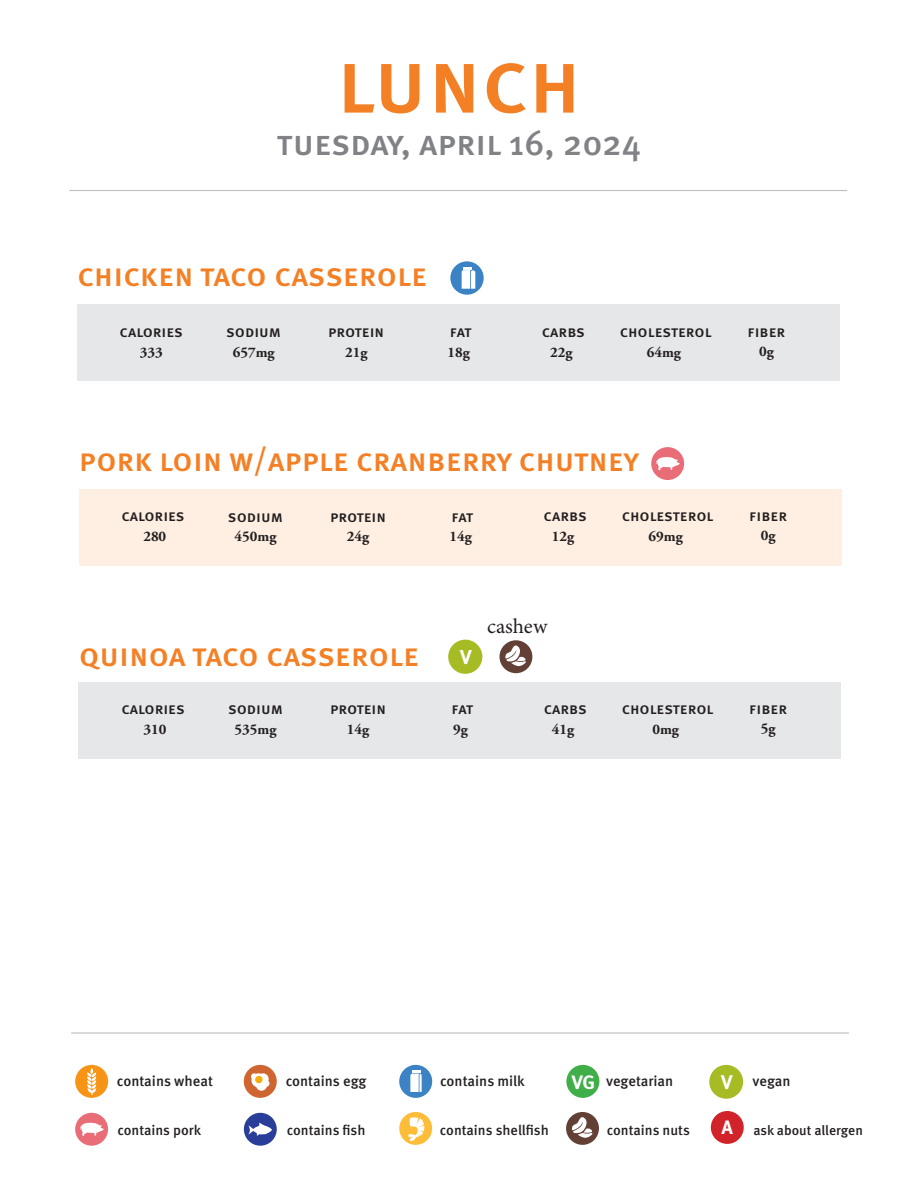
<style>
.page{position:relative;width:918px;height:1188px;background:#fff}
.page>*{position:absolute;margin:0;border:0;box-sizing:border-box;transform-origin:0 0}
.t1{font:500 89.7px "Meta OT";letter-spacing:-.01em;color:#f48026}
.t2{font:500 35.25px "Meta OT";letter-spacing:-.005em;color:#808285}
.t3{font:500 32.4px "Meta OT";letter-spacing:-.005em;color:#f48026}
.t4{font:21px "Minion Pro";letter-spacing:-.005em;color:#231f20}
.t5{font:700 20.1px "Meta OT";color:#fff}
.t6{font:500 15.9px "Meta OT";color:#231f20}
.t7{font:700 14.7px "Adobe Garamond Pro";color:#231f20}
.t8{font:500 14.55px "Meta OT";color:#231f20}
.t9{font:500 14.1px "Meta OT";color:#231f20}
.t10{font:500 13.65px "Meta OT";color:#231f20}
.s1{font-weight:700;font-size:19.35px;color:#fff}
.s2{font-weight:700;font-size:19.95px;color:#fff}
</style>
<div class="page">
<div style="left:75px;top:1065px;width:33px;height:33px;background:#f79415;border-radius:50%"></div>
<svg style="left:87px;top:1068px;width:9px;height:27px"></svg>
<div style="left:244px;top:1065px;width:33px;height:33px;background:#cf6631;border-radius:50%"></div>
<svg style="left:251px;top:1073px;width:19px;height:18px"></svg>
<div style="left:255px;top:1076px;width:8px;height:7px;background:#f7ae0a;border-radius:50%"></div>
<div style="left:399px;top:1065px;width:33px;height:33px;background:#3b83c5;border-radius:50%"></div>
<svg style="left:410px;top:1071px;width:12px;height:21px"></svg>
<div style="left:566px;top:1065px;width:33px;height:33px;background:#40ae49;border-radius:50%"></div>
<div style="left:709px;top:1065px;width:34px;height:34px;background:#a7bb25;border-radius:50%"></div>
<div style="left:399px;top:1112px;width:33px;height:33px;background:#febd39;border-radius:50%"></div>
<div style="left:566px;top:1112px;width:33px;height:33px;background:#634035;border-radius:50%"></div>
<div style="left:711px;top:1111px;width:33px;height:33px;background:#d1232a;border-radius:50%"></div>
<div style="left:75px;top:1113px;width:33px;height:33px;background:#e96d77;border-radius:50%"></div>
<svg style="left:80px;top:1122px;width:24px;height:14px"></svg>
<div style="left:244px;top:1113px;width:33px;height:33px;background:#293e98;border-radius:50%"></div>
<svg style="left:248px;top:1123px;width:24px;height:13px"></svg>
<svg style="left:408px;top:1117px;width:17px;height:24px"></svg>
<svg style="left:572px;top:1117px;width:21px;height:21px"></svg>
<div style="left:79px;top:489px;width:762px;height:76px;background:#feefe2"></div>
<div style="left:77px;top:305px;width:762px;height:76px;background:#e6e7e9"></div>
<div style="left:78px;top:682px;width:762px;height:76px;background:#e6e7e9"></div>
<hr style="left:69px;top:190px;width:778px;height:1px;background:#bcbdc0">
<hr style="left:71px;top:1032px;width:778px;height:2px;background:#bcbdc0">
<svg style="left:450px;top:261px;width:34px;height:34px"></svg>
<svg style="left:462px;top:267px;width:13px;height:22px"></svg>
<div style="left:448px;top:640px;width:34px;height:34px;background:#a7bb25;border-radius:50%"></div>
<div style="left:499px;top:640px;width:33px;height:33px;background:#634035;border-radius:50%"></div>
<svg style="left:505px;top:644px;width:21px;height:22px"></svg>
<div style="left:651px;top:447px;width:33px;height:33px;background:#e96d77;border-radius:50%"></div>
<svg style="left:656px;top:457px;width:24px;height:13px"></svg>
<p class="t1" style="left:336px;top:30px;width:247px">lunch</p>
<p class="t2" style="left:277px;top:122px;width:366px">tuesday, april 16, 2024</p>
<p class="t3" style="left:77px;top:256px;width:352px">chicken taco casserole</p>
<p class="t6" style="left:120px;top:323px;width:65px">calories</p>
<p class="t6" style="left:226px;top:323px;width:56px">sodium</p>
<p class="t6" style="left:328px;top:323px;width:58px">protein</p>
<p class="t6" style="left:450px;top:323px;width:23px">fat</p>
<p class="t6" style="left:542px;top:323px;width:45px">carbs</p>
<p class="t6" style="left:620px;top:323px;width:93px">cholesterol</p>
<p class="t6" style="left:747px;top:322px;width:39px">fiber</p>
<p class="t7" style="left:140px;top:343px;width:24px">333</p>
<p class="t7" style="left:233px;top:343px;width:43px">657mg</p>
<p class="t7" style="left:345px;top:343px;width:24px">21g</p>
<p class="t7" style="left:448px;top:343px;width:24px">18g</p>
<p class="t7" style="left:550px;top:343px;width:24px">22g</p>
<p class="t7" style="left:647px;top:343px;width:36px">64mg</p>
<p class="t7" style="left:759px;top:343px;width:16px">0g</p>
<p class="t3" style="left:79px;top:441px;width:562px">pork loin w/apple cranberry chutney</p>
<p class="t6" style="left:121px;top:507px;width:65px">calories</p>
<p class="t6" style="left:228px;top:507px;width:56px">sodium</p>
<p class="t6" style="left:330px;top:507px;width:58px">protein</p>
<p class="t6" style="left:452px;top:507px;width:23px">fat</p>
<p class="t6" style="left:544px;top:507px;width:45px">carbs</p>
<p class="t6" style="left:622px;top:507px;width:93px">cholesterol</p>
<p class="t6" style="left:749px;top:506px;width:39px">fiber</p>
<p class="t7" style="left:143px;top:528px;width:24px">280</p>
<p class="t7" style="left:235px;top:528px;width:43px">450mg</p>
<p class="t7" style="left:347px;top:528px;width:24px">24g</p>
<p class="t7" style="left:449px;top:528px;width:24px">14g</p>
<p class="t7" style="left:552px;top:528px;width:24px">12g</p>
<p class="t7" style="left:649px;top:528px;width:36px">69mg</p>
<p class="t7" style="left:761px;top:527px;width:16px">0g</p>
<p class="t4" style="left:487px;top:612px;width:62px">cashew</p>
<p class="t3" style="left:79px;top:636px;width:342px">quinoa taco casserole</p>
<p class="t5" style="left:460px;top:645px;width:13px">V</p>
<p class="t6" style="left:121px;top:700px;width:65px">calories</p>
<p class="t6" style="left:228px;top:700px;width:56px">sodium</p>
<p class="t6" style="left:330px;top:700px;width:58px">protein</p>
<p class="t6" style="left:452px;top:700px;width:23px">fat</p>
<p class="t6" style="left:544px;top:700px;width:45px">carbs</p>
<p class="t6" style="left:622px;top:700px;width:93px">cholesterol</p>
<p class="t6" style="left:749px;top:699px;width:39px">fiber</p>
<p class="t7" style="left:143px;top:720px;width:24px">310</p>
<p class="t7" style="left:235px;top:720px;width:43px">535mg</p>
<p class="t7" style="left:347px;top:720px;width:24px">14g</p>
<p class="t7" style="left:453px;top:720px;width:16px">9g</p>
<p class="t7" style="left:552px;top:720px;width:24px">41g</p>
<p class="t7" style="left:652px;top:720px;width:28px">0mg</p>
<p class="t7" style="left:761px;top:720px;width:16px">5g</p>
<p class="t8" style="left:117px;top:1073px;width:98px">contains wheat</p>
<p class="t8" style="left:286px;top:1073px;width:82px">contains egg</p>
<p class="t8" style="left:440px;top:1073px;width:86px">contains milk</p>
<p class="t8" style="left:572px;top:1073px;width:103px"><span class="s1">VG</span> vegetarian</p>
<p class="t8" style="left:721px;top:1073px;width:71px"><span class="s2">V</span> vegan</p>
<p class="t9" style="left:117px;top:1122px;width:85px">contains pork</p>
<p class="t9" style="left:287px;top:1122px;width:80px">contains fish</p>
<p class="t9" style="left:440px;top:1122px;width:110px">contains shellfish</p>
<p class="t9" style="left:607px;top:1122px;width:85px">contains nuts</p>
<p class="t10" style="left:722px;top:1122px;width:143px"><span class="s1">A</span> ask about allergen</p>
</div>
